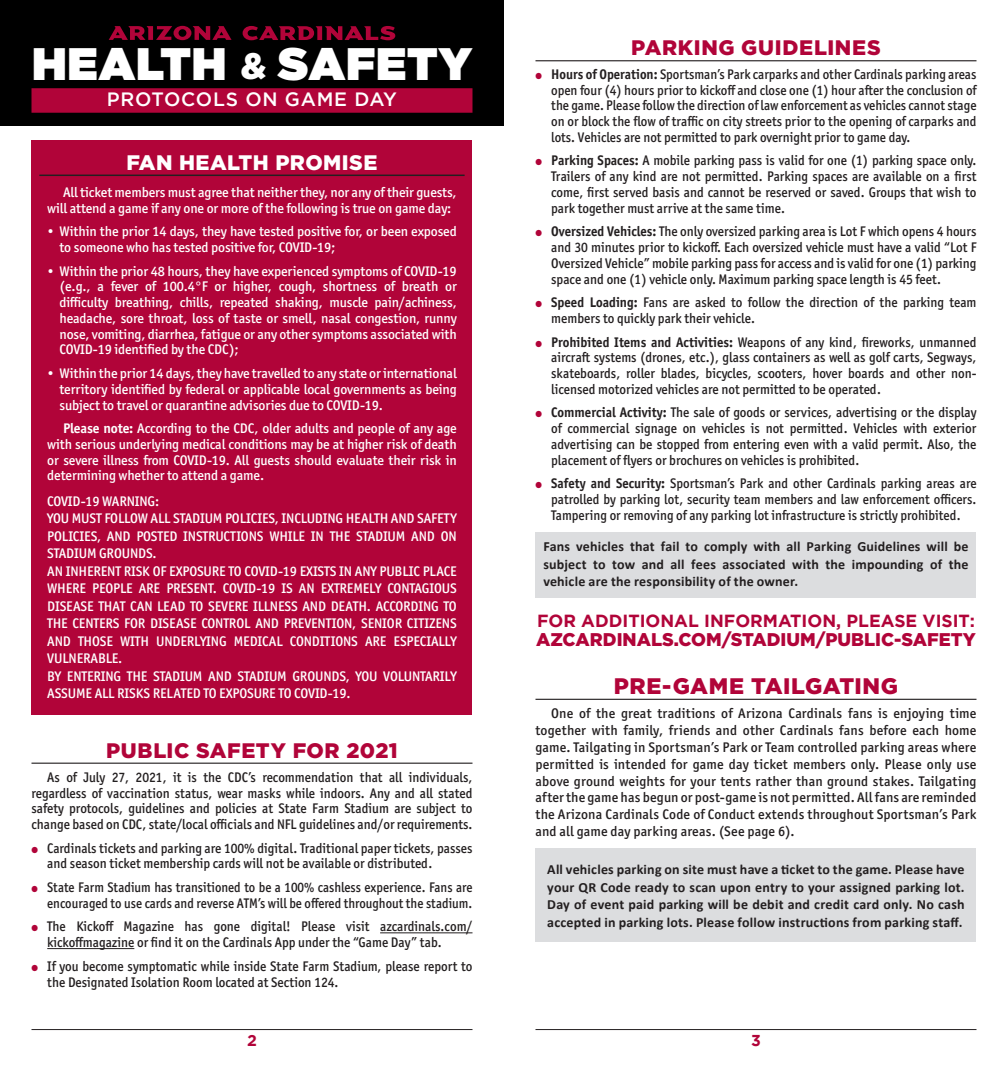
<style>
.page{position:relative;width:1008px;height:1071px;background:#fff}
.page>*{position:absolute;margin:0;border:0;box-sizing:border-box;transform-origin:0 0}
.t1{font:900 45.5px "Gotham";letter-spacing:.02em;color:#fff}
.Subhead{font:900 22.57px "Gotham";letter-spacing:.025em;color:#b10439}
.Subhead-2{font:900 21px "Gotham";letter-spacing:.03em;color:#b10439}
.Subhead-3{font:900 21px "Gotham";letter-spacing:.02em;color:#fff}
.t2{font:500 19.25px "Gotham";letter-spacing:.04em;color:#fff}
.Subhead-4{font:900 18.38px "Gotham";color:#b10439}
.Subhead-5{font:700 17.5px "Gotham";color:#b10439}
.t3{font:700 15.75px "Gotham";color:#b10439}
.body{font:500 14px/15.8px "Officina Sans ITC Pro";color:#231f20;text-align:justify;scale:.95 1}
.body-2{font:500 14px/15.8px "Officina Sans ITC Pro";letter-spacing:-.01em;color:#fff;text-align:justify}
.body-3{font:500 14px/15.8px "Officina Sans ITC Pro";color:#231f20;text-align:justify;scale:.94 1}
.body-4{font:500 14px/16.8px "Officina Sans ITC Pro";color:#231f20;text-align:justify}
.body-5{font:700 14px/17.5px "Calibri";letter-spacing:.015em;color:#231f20;text-align:justify}
.body-6{font:500 14px/15.8px "Officina Sans ITC Pro";color:#231f20;text-align:right;scale:.92 1}
.s1{color:#b10439}
.s2{font-weight:700}
.s3{font-size:36.75px}
</style>
<div class="page">
<hr style="left:32px;top:1029px;width:440px;height:1px;background:#231f20">
<hr style="left:536px;top:1029px;width:440px;height:1px;background:#231f20">
<hr style="left:32px;top:763px;width:440px;height:1px;background:#231f20">
<hr style="left:380px;top:933px;width:93px;height:1px;background:#231f20">
<hr style="left:47px;top:948px;width:87px;height:1px;background:#231f20">
<div style="left:536px;top:532px;width:440px;height:66px;background:#dcdddf"></div>
<div style="left:0;top:0;width:504px;height:126px;background:#000"></div>
<div style="left:32px;top:88px;width:440px;height:25px;background:#b10439"></div>
<svg style="left:109px;top:26px;width:123px;height:14px"></svg>
<svg style="left:243px;top:26px;width:152px;height:14px"></svg>
<hr style="left:536px;top:60px;width:440px;height:1px;background:#231f20">
<div style="left:32px;top:140px;width:440px;height:575px;background:#b10439"></div>
<hr style="left:39px;top:175px;width:426px;height:1px;background:#231f20">
<hr style="left:536px;top:699px;width:440px;height:1px;background:#231f20">
<div style="left:536px;top:849px;width:440px;height:93px;background:#dcdddf"></div>
<p class="Subhead-2" style="left:631px;top:36px;width:251px">PARKING GUIDELINES</p>
<p class="body-3" style="left:551px;top:66px;width:454px;text-indent:-16px"><span class="s1">●</span> <span class="s2">Hours of Operation:</span> Sportsman’s Park carparks and other Cardinals parking areas open four (4) hours prior to kickoff and close one (1) hour after the conclusion of the game. Please follow the direction of law enforcement as vehicles cannot stage on or block the flow of traffic on city streets prior to the opening of carparks and lots. Vehicles are not permitted to park overnight prior to game day.</p>
<p class="body" style="left:551px;top:153px;width:449px;text-indent:-16px"><span class="s1">●</span> <span class="s2">Parking Spaces:</span> A mobile parking pass is valid for one (1) parking space only.<br>Trailers of any kind are not permitted. Parking spaces are available on a first come, first served basis and cannot be reserved or saved. Groups that wish to park together must arrive at the same time.</p>
<p class="body" style="left:551px;top:224px;width:449px;text-indent:-16px"><span class="s1">●</span> <span class="s2">Oversized Vehicles:</span> The only oversized parking area is Lot F which opens 4 hours and 30 minutes prior to kickoff. Each oversized vehicle must have a valid “Lot F Oversized Vehicle” mobile parking pass for access and is valid for one (1) parking space and one (1) vehicle only. Maximum parking space length is 45 feet.</p>
<p class="body" style="left:551px;top:294px;width:449px;text-indent:-16px"><span class="s1">●</span> <span class="s2">Speed Loading:</span> Fans are asked to follow the direction of the parking team members to quickly park their vehicle.</p>
<p class="body" style="left:551px;top:334px;width:449px;text-indent:-16px"><span class="s1">●</span> <span class="s2">Prohibited Items and Activities:</span> Weapons of any kind, fireworks, unmanned aircraft systems (drones, etc.), glass containers as well as golf carts, Segways, skateboards, roller blades, bicycles, scooters, hover boards and other non&shy;licensed motorized vehicles are not permitted to be operated.</p>
<p class="body" style="left:551px;top:405px;width:449px;text-indent:-16px"><span class="s1">●</span> <span class="s2">Commercial Activity:</span> The sale of goods or services, advertising or the display of commercial signage on vehicles is not permitted. Vehicles with exterior advertising can be stopped from entering even with a valid permit. Also, the placement of flyers or brochures on vehicles is prohibited.</p>
<p class="body-3" style="left:551px;top:476px;width:454px;text-indent:-16px"><span class="s1">●</span> <span class="s2">Safety and Security:</span> Sportsman’s Park and other Cardinals parking areas are patrolled by parking lot, security team members and law enforcement officers.<br>Tampering or removing of any parking lot infrastructure is strictly prohibited.</p>
<p class="t1" style="left:32px;top:38px;width:441px">HEALTH <span class="s3">&amp;</span> SAFETY</p>
<p class="t2" style="left:107px;top:89px;width:292px">PROTOCOLS ON GAME DAY</p>
<p class="Subhead-3" style="left:127px;top:151px;width:252px">FAN HEALTH PROMISE</p>
<p class="body-2" style="left:47px;top:184px;width:411px;text-indent:16px">All ticket members must agree that neither they, nor any of their guests, will attend a game if any one or more of the following is true on game day:</p>
<p class="body-2" style="left:60px;top:224px;width:399px;text-indent:-12px">• Within the prior 14 days, they have tested positive for, or been exposed to someone who has tested positive for, COVID-19;</p>
<p class="body-2" style="left:60px;top:263px;width:399px;text-indent:-12px">• Within the prior 48 hours, they have experienced symptoms of COVID-19 (e.g., a fever of 100.4°F or higher, cough, shortness of breath or difficulty breathing, chills, repeated shaking, muscle pain/achiness, headache, sore throat, loss of taste or smell, nasal congestion, runny nose, vomiting, diarrhea, fatigue or any other symptoms associated with COVID-19 identified by the CDC);</p>
<p class="body-2" style="left:60px;top:365px;width:399px;text-indent:-12px">• Within the prior 14 days, they have travelled to any state or international territory identified by federal or applicable local governments as being subject to travel or quarantine advisories due to COVID-19.</p>
<p class="body-2" style="left:47px;top:420px;width:411px;text-indent:16px"><span class="s2">Please note:</span> According to the CDC, older adults and people of any age with serious underlying medical conditions may be at higher risk of death or severe illness from COVID-19. All guests should evaluate their risk in determining whether to attend a game.</p>
<p class="body-2" style="left:47px;top:493px;width:113px">COVID-19 WARNING:</p>
<p class="body-2" style="left:47px;top:510px;width:411px;line-height:17.5px">YOU MUST FOLLOW ALL STADIUM POLICIES, INCLUDING HEALTH AND SAFETY POLICIES, AND POSTED INSTRUCTIONS WHILE IN THE STADIUM AND ON STADIUM GROUNDS.</p>
<p class="body-2" style="left:47px;top:562px;width:411px;line-height:17.5px">AN INHERENT RISK OF EXPOSURE TO COVID-19 EXISTS IN ANY PUBLIC PLACE WHERE PEOPLE ARE PRESENT. COVID-19 IS AN EXTREMELY CONTAGIOUS DISEASE THAT CAN LEAD TO SEVERE ILLNESS AND DEATH. ACCORDING TO THE CENTERS FOR DISEASE CONTROL AND PREVENTION, SENIOR CITIZENS AND THOSE WITH UNDERLYING MEDICAL CONDITIONS ARE ESPECIALLY VULNERABLE.</p>
<p class="body-2" style="left:47px;top:667px;width:411px;line-height:17.5px">BY ENTERING THE STADIUM AND STADIUM GROUNDS, YOU VOLUNTARILY<br>ASSUME ALL RISKS RELATED TO EXPOSURE TO COVID-19.</p>
<p class="Subhead" style="left:614px;top:673px;width:286px">PRE-GAME TAILGATING</p>
<p class="body-4" style="left:536px;top:705px;width:443px;text-indent:16px">One of the great traditions of Arizona Cardinals fans is enjoying time together with family, friends and other Cardinals fans before each home game. Tailgating in Sportsman’s Park or Team controlled parking areas where permitted is intended for game day ticket members only. Please only use above ground weights for your tents rather than ground stakes. Tailgating after the game has begun or post-game is not permitted. All fans are reminded the Arizona Cardinals Code of Conduct extends throughout Sportsman’s Park and all game day parking areas. (See page 6).</p>
<p class="body-5" style="left:547px;top:861px;width:419px">All vehicles parking on site must have a ticket to the game. Please have your QR Code ready to scan upon entry to your assigned parking lot.<br>Day of event paid parking will be debit and credit card only. No cash accepted in parking lots. Please follow instructions from parking staff.</p>
<p class="body-5" style="left:543px;top:538px;width:427px">Fans vehicles that fail to comply with all Parking Guidelines will be subject to tow and all fees associated with the impounding of the vehicle are the responsibility of the owner.</p>
<p class="Subhead-5" style="left:537px;top:611px;width:439px">FOR ADDITIONAL INFORMATION, PLEASE VISIT:</p>
<p class="Subhead-4" style="left:536px;top:629px;width:441px">AZCARDINALS.COM/STADIUM/PUBLIC-SAFETY</p>
<p class="Subhead-2" style="left:106px;top:739px;width:293px">PUBLIC SAFETY FOR 2021</p>
<p class="body" style="left:32px;top:769px;width:466px;text-indent:16px">As of July 27, 2021, it is the CDC’s recommendation that all individuals, regardless of vaccination status, wear masks while indoors. Any and all stated safety protocols, guidelines and policies at State Farm Stadium are subject to change based on CDC, state/local officials and NFL guidelines and/or requirements.</p>
<p class="body" style="left:47px;top:840px;width:449px;text-indent:-16px"><span class="s1">●</span> Cardinals tickets and parking are 100% digital. Traditional paper tickets, passes and season ticket membership cards will not be available or distributed.</p>
<p class="body-6" style="left:32px;top:879px;width:481px"><span class="s1">●</span> State Farm Stadium has transitioned to be a 100% cashless experience. Fans are encouraged to use cards and reverse ATM’s will be offered throughout the stadium.</p>
<p class="body" style="left:47px;top:919px;width:449px;text-indent:-16px"><span class="s1">●</span> The Kickoff Magazine has gone digital! Please visit azcardinals.com/ kickoffmagazine or find it on the Cardinals App under the “Game Day” tab.</p>
<p class="body" style="left:47px;top:958px;width:449px;text-indent:-16px"><span class="s1">●</span> If you become symptomatic while inside State Farm Stadium, please report to the Designated Isolation Room located at Section 124.</p>
<p class="t3" style="left:247px;top:1031px;width:11px">2</p>
<p class="t3" style="left:751px;top:1031px;width:11px">3</p>
</div>
